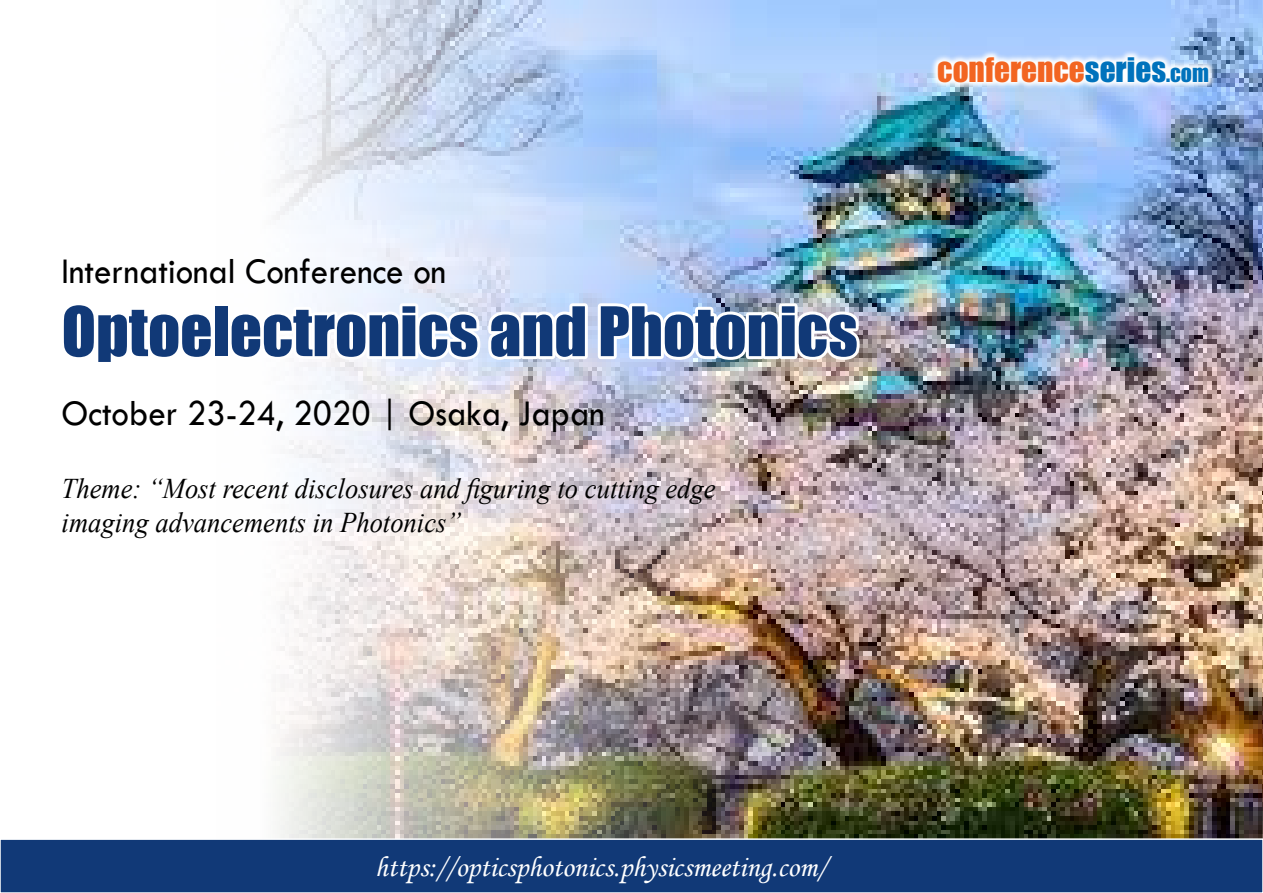
<style>
.page{position:relative;width:1263px;height:893px;background:#fff}
.page>*{position:absolute;margin:0;border:0;box-sizing:border-box;transform-origin:0 0}
.t1{font:63px "Impact";color:#113977}
.t2{font:37.5px "Tw Cen";color:#000;scale:.93 1}
.t3{font:31.2px "Impact";color:#f26522}
.t4{font:29.1px "Monotype Corsiva";color:#fff}
.t5{font:italic 28.5px/34.2px "Times New Roman";color:#000;scale:.93 1}
.s1{color:#0072bc}
.s2{font-size:21.9px;color:#0072bc}
</style>
<div class="page">
<img style="left:277px;top:0;width:986px;height:838px">
<svg style="left:930px;top:50px;width:286px;height:40px"></svg>
<div style="left:0;top:838px;width:1263px;height:55px;background:#113977"></div>
<svg style="left:277px;top:299px;width:587px;height:66px"></svg>
<h2 class="t2" style="left:62px;top:249px;width:415px">International Conference on</h2>
<h1 class="t1" style="left:62px;top:283px;width:798px">Optoelectronics and Photonics</h1>
<h2 class="t2" style="left:62px;top:391px;width:585px">October 23-24, 2020 | Osaka, Japan</h2>
<p class="t5" style="left:62px;top:471px;width:705px">Theme: “Most recent disclosures and figuring to cutting edge imaging advancements in Photonics”</p>
<p class="t3" style="left:937px;top:46px;width:273px">conference<span class="s1">series</span><span class="s2">.com</span></p>
<p class="t4" style="left:375px;top:849px;width:453px">https://opticsphotonics.physicsmeeting.com/</p>
</div>
